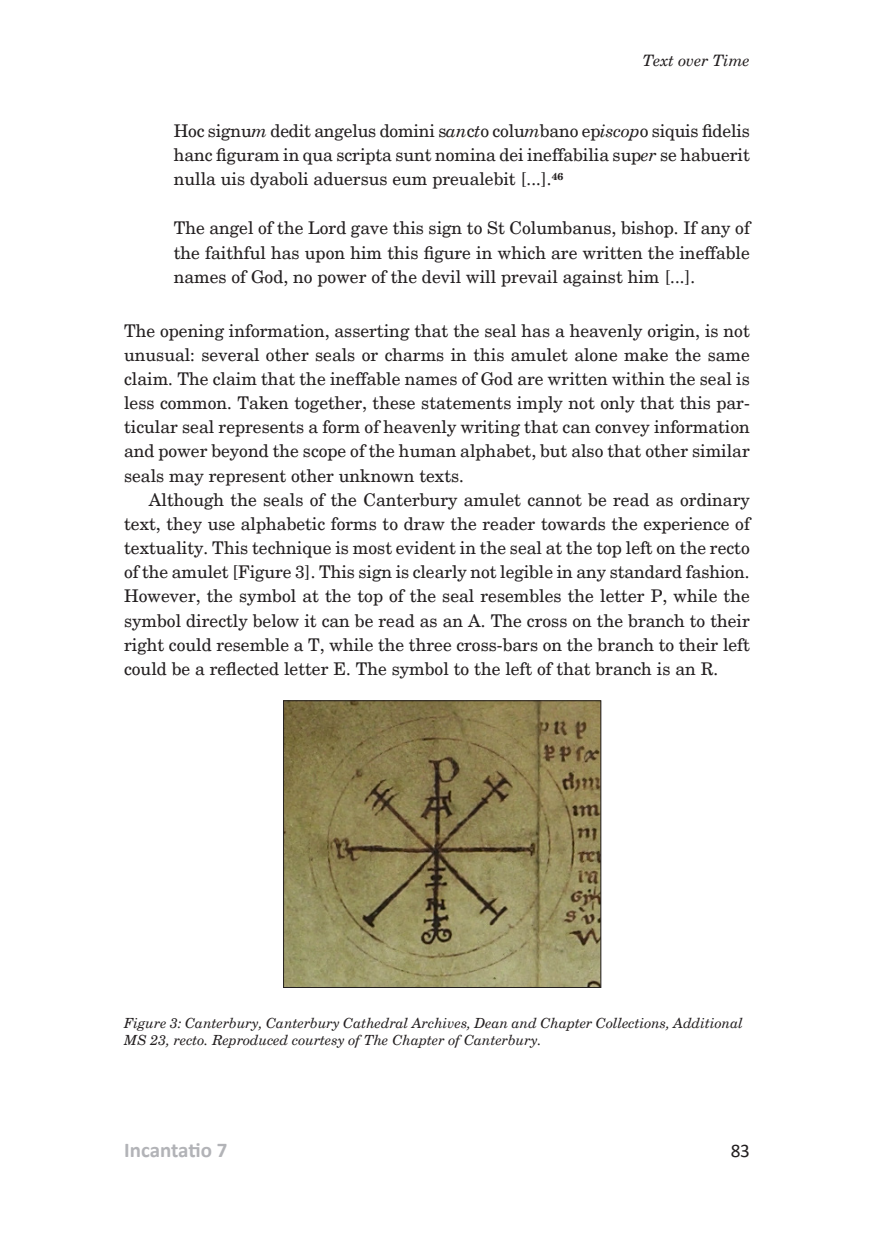
<style>
.page{position:relative;width:874px;height:1241px;background:#fff}
.page>*{position:absolute;margin:0;border:0;box-sizing:border-box;transform-origin:0 0}
.t1{font:700 21px "Calibri";letter-spacing:-.005em;color:#b2b3b7}
.t2{font:19.25px "Calibri";color:#231f20}
.normal_10{font:17.5px/24.2px "New Century Schlbk";color:#231f20;text-align:justify}
.Normal_10_First{font:17.5px/24.2px "New Century Schlbk";color:#231f20;text-align:justify}
.Naide{font:17.5px/24.2px "New Century Schlbk";color:#231f20;text-align:justify}
.t3{font:italic 15.75px "New Century Schlbk";color:#231f20}
.t4{font:italic 14px/16.8px "New Century Schlbk";color:#231f20}
.s1{font-style:italic}
</style>
<div class="page">
<img style="left:285px;top:702px;width:314px;height:283px">
<div style="left:283px;top:700px;width:318px;height:287px;border:1px solid #231f20"></div>
<p class="t3" style="left:642px;top:51px;width:109px">Text over Time</p>
<p class="Naide" style="left:174px;top:119px;width:577px">Hoc signu<span class="s1">m</span> dedit angelus domini s<span class="s1">an</span>c<span class="s1">t</span>o colu<span class="s1">m</span>bano ep<span class="s1">iscop</span>o siquis fidelis hanc figuram in qua scripta sunt nomina dei ineffabilia sup<span class="s1">er</span> se habuerit nulla uis dyaboli aduersus eum preualebit [...].<sup>46</sup></p>
<p class="Naide" style="left:174px;top:216px;width:577px">The angel of the Lord gave this sign to St Columbanus, bishop. If any of the faithful has upon him this figure in which are written the ineffable names of God, no power of the devil will prevail against him [...].</p>
<p class="Normal_10_First" style="left:124px;top:318px;width:627px">The opening information, asserting that the seal has a heavenly origin, is not unusual: several other seals or charms in this amulet alone make the same claim. The claim that the ineffable names of God are written within the seal is less common. Taken together, these statements imply not only that this par&shy;ticular seal represents a form of heavenly writing that can convey information and power beyond the scope of the human alphabet, but also that other similar seals may represent other unknown texts.</p>
<p class="normal_10" style="left:124px;top:487px;width:627px;text-indent:25px">Although the seals of the Canterbury amulet cannot be read as ordinary text, they use alphabetic forms to draw the reader towards the experience of textuality. This technique is most evident in the seal at the top left on the recto of the amulet [Figure 3]. This sign is clearly not legible in any standard fashion.<br>However, the symbol at the top of the seal resembles the letter P, while the symbol directly below it can be read as an A. The cross on the branch to their right could resemble a T, while the three cross-bars on the branch to their left could be a reflected letter E. The symbol to the left of that branch is an R.</p>
<p class="t4" style="left:124px;top:1014px;width:620px">Figure 3: Canterbury, Canterbury Cathedral Archives, Dean and Chapter Collections, Additional<br>MS 23, recto. Reproduced courtesy of The Chapter of Canterbury.</p>
<p class="t1" style="left:124px;top:1135px;width:105px">Incantatio 7</p>
<p class="t2" style="left:730px;top:1137px;width:21px">83</p>
</div>
